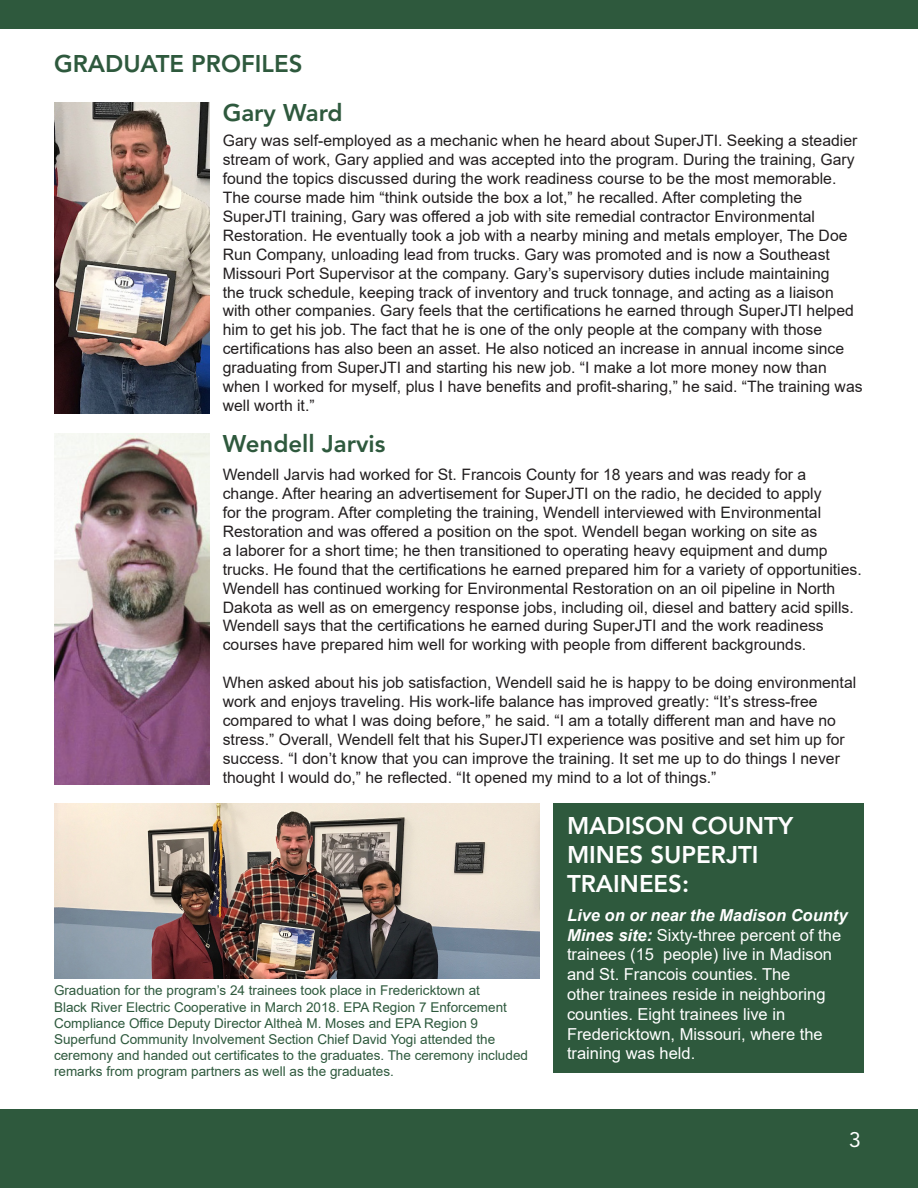
<style>
.page{position:relative;width:918px;height:1188px;background:#fff}
.page>*{position:absolute;margin:0;border:0;box-sizing:border-box;transform-origin:0 0}
.Paragraph_Style_1{font:800 24px "Avenir LT Std";color:#2e593d}
.t1{font:800 24px/28.8px "Avenir LT Std";color:#fff}
.t2{font:21px "Avenir LT Std";color:#fff}
.t3{font:16.5px/19.8px "Arial";color:#fff}
.t4{font:15.75px/18.9px "Arial";color:#231f20}
.t5{font:13.5px/16.2px "Arial";color:#2e593d}
.s1{font-weight:700;font-style:italic}
</style>
<div class="page">
<div style="left:0;top:1109px;width:918px;height:79px;background:#2e593d"></div>
<div style="left:0;top:0;width:918px;height:29px;background:#2e593d"></div>
<img style="left:54px;top:103px;width:155px;height:310px">
<img style="left:54px;top:434px;width:155px;height:350px">
<img style="left:54px;top:803px;width:486px;height:176px">
<div style="left:554px;top:803px;width:310px;height:270px;background:#2e593d"></div>
<p class="Paragraph_Style_1" style="left:54px;top:50px;width:250px">GRADUATE PROFILES</p>
<p class="Paragraph_Style_1" style="left:223px;top:98px;width:122px">Gary Ward</p>
<p class="t4" style="left:223px;top:131px;width:641px">Gary was self-employed as a mechanic when he heard about SuperJTI. Seeking a steadier stream of work, Gary applied and was accepted into the program. During the training, Gary found the topics discussed during the work readiness course to be the most memorable.<br>The course made him “think outside the box a lot,” he recalled. After completing the SuperJTI training, Gary was offered a job with site remedial contractor Environmental Restoration. He eventually took a job with a nearby mining and metals employer, The Doe Run Company, unloading lead from trucks. Gary was promoted and is now a Southeast Missouri Port Supervisor at the company. Gary’s supervisory duties include maintaining<br>the truck schedule, keeping track of inventory and truck tonnage, and acting as a liaison with other companies. Gary feels that the certifications he earned through SuperJTI helped him to get his job. The fact that he is one of the only people at the company with those certifications has also been an asset. He also noticed an increase in annual income since graduating from SuperJTI and starting his new job. “I make a lot more money now than when I worked for myself, plus I have benefits and profit-sharing,” he said. “The training was well worth it.”</p>
<p class="Paragraph_Style_1" style="left:223px;top:429px;width:164px">Wendell Jarvis</p>
<p class="t4" style="left:223px;top:465px;width:641px">Wendell Jarvis had worked for St. Francois County for 18 years and was ready for a change. After hearing an advertisement for SuperJTI on the radio, he decided to apply<br>for the program. After completing the training, Wendell interviewed with Environmental Restoration and was offered a position on the spot. Wendell began working on site as<br>a laborer for a short time; he then transitioned to operating heavy equipment and dump trucks. He found that the certifications he earned prepared him for a variety of opportunities.<br>Wendell has continued working for Environmental Restoration on an oil pipeline in North Dakota as well as on emergency response jobs, including oil, diesel and battery acid spills.<br>Wendell says that the certifications he earned during SuperJTI and the work readiness courses have prepared him well for working with people from different backgrounds.</p>
<p class="t4" style="left:223px;top:673px;width:635px">When asked about his job satisfaction, Wendell said he is happy to be doing environmental work and enjoys traveling. His work-life balance has improved greatly: “It’s stress-free compared to what I was doing before,” he said. “I am a totally different man and have no stress.” Overall, Wendell felt that his SuperJTI experience was positive and set him up for success. “I don’t know that you can improve the training. It set me up to do things I never thought I would do,” he reflected. “It opened my mind to a lot of things.”</p>
<p class="t5" style="left:54px;top:982px;width:476px">Graduation for the program’s 24 trainees took place in Fredericktown at<br>Black River Electric Cooperative in March 2018. EPA Region 7 Enforcement Compliance Office Deputy Director Altheà M. Moses and EPA Region 9<br>Superfund Community Involvement Section Chief David Yogi attended the ceremony and handed out certificates to the graduates. The ceremony included remarks from program partners as well as the graduates.</p>
<p class="t1" style="left:567px;top:812px;width:228px">MADISON COUNTY<br>MINES SUPERJTI<br>TRAINEES:</p>
<p class="t3" style="left:567px;top:905px;width:282px"><span class="s1">Live on or near the Madison County Mines site:</span> Sixty-three percent of the trainees (15 people) live in Madison and St. Francois counties. The<br>other trainees reside in neighboring counties. Eight trainees live in Fredericktown, Missouri, where the training was held.</p>
<h2 class="t2" style="left:849px;top:1128px;width:13px">3</h2>
</div>
